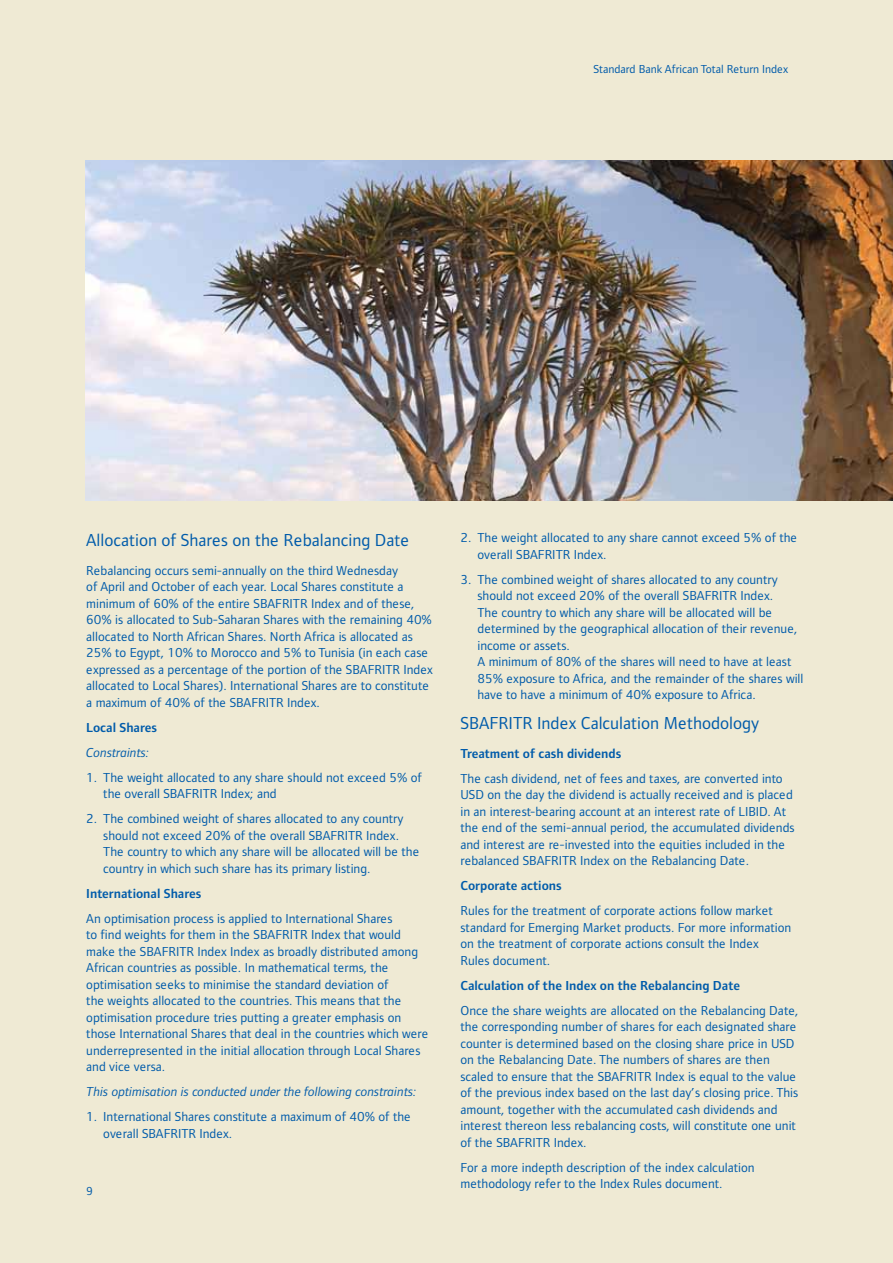
<style>
.page{position:relative;width:893px;height:1263px;background:#efead4}
.page>*{position:absolute;margin:0;border:0;box-sizing:border-box;transform-origin:0 0}
.t1{font:18px "Standard Bank";color:#005baa}
.t2{font:13.5px/16.5px "Standard Bank";color:#005baa}
.t3{font:600 13.5px "Standard Bank";color:#005baa}
.t4{font:italic 13.5px "Standard Bank";color:#005baa}
.t5{font:12px "Standard Bank";color:#005baa}
</style>
<div class="page">
<img style="left:86px;top:160px;width:807px;height:340px">
<p class="t5" style="left:593px;top:63px;width:196px">Standard Bank African Total Return Index</p>
<h1 class="t1" style="left:86px;top:531px;width:325px">Allocation of Shares on the Rebalancing Date</h1>
<p class="t2" style="left:86px;top:562px;width:348px">Rebalancing occurs semi-annually on the third Wednesday<br>of April and October of each year. Local Shares constitute a minimum of 60% of the entire SBAFRITR Index and of these, 60% is allocated to Sub-Saharan Shares with the remaining 40% allocated to North African Shares. North Africa is allocated as 25% to Egypt, 10% to Morocco and 5% to Tunisia (in each case expressed as a percentage of the portion of the SBAFRITR Index allocated to Local Shares). International Shares are to constitute a maximum of 40% of the SBAFRITR Index.</p>
<p class="t3" style="left:86px;top:721px;width:72px">Local Shares</p>
<p class="t4" style="left:86px;top:746px;width:65px">Constraints:</p>
<p class="t2" style="left:103px;top:769px;width:320px;text-indent:-17px">1. The weight allocated to any share should not exceed 5% of the overall SBAFRITR Index; and</p>
<p class="t2" style="left:103px;top:811px;width:318px;text-indent:-17px">2. The combined weight of shares allocated to any country should not exceed 20% of the overall SBAFRITR Index.<br>The country to which any share will be allocated will be the country in which such share has its primary listing.</p>
<p class="t3" style="left:86px;top:887px;width:117px">International Shares</p>
<p class="t2" style="left:86px;top:910px;width:344px">An optimisation process is applied to International Shares<br>to find weights for them in the SBAFRITR Index that would make the SBAFRITR Index Index as broadly distributed among African countries as possible. In mathematical terms, the optimisation seeks to minimise the standard deviation of<br>the weights allocated to the countries. This means that the optimisation procedure tries putting a greater emphasis on those International Shares that deal in the countries which were underrepresented in the initial allocation through Local Shares and vice versa.</p>
<p class="t4" style="left:86px;top:1085px;width:332px">This optimisation is conducted under the following constraints:</p>
<p class="t2" style="left:103px;top:1109px;width:309px;text-indent:-17px">1. International Shares constitute a maximum of 40% of the overall SBAFRITR Index.</p>
<p class="t5" style="left:86px;top:1185px;width:8px">9</p>
<p class="t2" style="left:477px;top:530px;width:321px;text-indent:-17px">2. The weight allocated to any share cannot exceed 5% of the overall SBAFRITR Index.</p>
<p class="t2" style="left:477px;top:571px;width:327px;text-indent:-17px">3. The combined weight of shares allocated to any country should not exceed 20% of the overall SBAFRITR Index.<br>The country to which any share will be allocated will be determined by the geographical allocation of their revenue, income or assets.<br>A minimum of 80% of the shares will need to have at least 85% exposure to Africa, and the remainder of the shares will have to have a minimum of 40% exposure to Africa.</p>
<h1 class="t1" style="left:460px;top:714px;width:300px">SBAFRITR Index Calculation Methodology</h1>
<p class="t3" style="left:460px;top:747px;width:162px">Treatment of cash dividends</p>
<p class="t2" style="left:460px;top:770px;width:336px">The cash dividend, net of fees and taxes, are converted into USD on the day the dividend is actually received and is placed in an interest-bearing account at an interest rate of LIBID. At the end of the semi-annual period, the accumulated dividends and interest are re-invested into the equities included in the rebalanced SBAFRITR Index on the Rebalancing Date.</p>
<p class="t3" style="left:460px;top:879px;width:103px">Corporate actions</p>
<p class="t2" style="left:460px;top:903px;width:332px">Rules for the treatment of corporate actions follow market standard for Emerging Market products. For more information on the treatment of corporate actions consult the Index Rules document.</p>
<p class="t3" style="left:460px;top:979px;width:281px">Calculation of the Index on the Rebalancing Date</p>
<p class="t2" style="left:460px;top:1002px;width:340px">Once the share weights are allocated on the Rebalancing Date, the corresponding number of shares for each designated share counter is determined based on the closing share price in USD on the Rebalancing Date. The numbers of shares are then scaled to ensure that the SBAFRITR Index is equal to the value of the previous index based on the last day’s closing price. This amount, together with the accumulated cash dividends and interest thereon less rebalancing costs, will constitute one unit of the SBAFRITR Index.</p>
<p class="t2" style="left:460px;top:1159px;width:296px">For a more indepth description of the index calculation methodology refer to the Index Rules document.</p>
</div>
